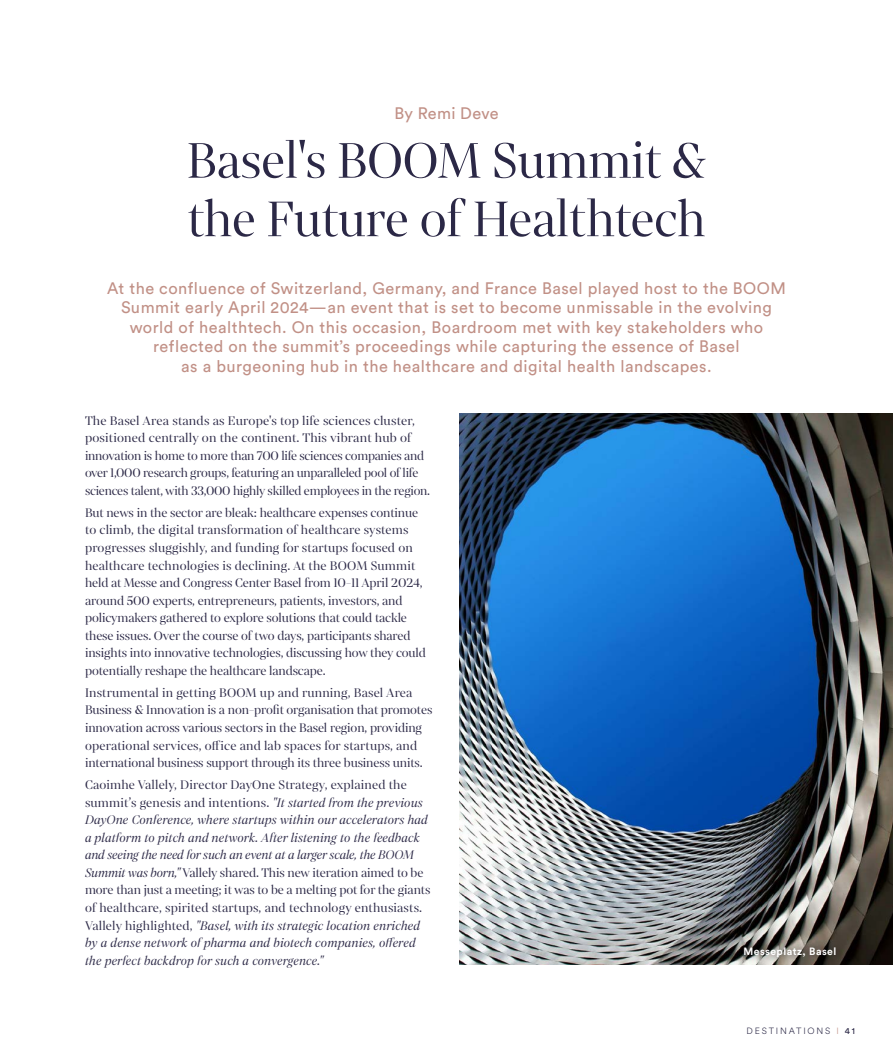
<style>
.page{position:relative;width:893px;height:1063px;background:#fff}
.page>*{position:absolute;margin:0;border:0;box-sizing:border-box;transform-origin:0 0}
.t1{font:54px/58.5px "Mixta Pro";letter-spacing:-.01em;color:#2b2846}
.t2{font:16.5px/19.5px "Circular Std";letter-spacing:.03em;color:#c19086;text-align:center}
.t3{font:13.5px/17.5px "Mixta Pro";letter-spacing:-.01em;color:#2b2846}
.t4{font:italic 13.5px/17.5px "Mixta Pro";letter-spacing:.01em;color:#2b2846}
.t5{font:700 10.5px "Circular Std";letter-spacing:.04em;color:#fff}
.t6{font:300 9px "Circular Spotify Text";letter-spacing:.2em;color:#2b2846}
.s1{font-style:normal}
.s2{color:#c19086}
.s3{font-family:"Circular Std";font-weight:400}
</style>
<div class="page">
<img style="left:459px;top:413px;width:434px;height:552px">
<div style="left:736px;top:939px;width:108px;height:25px;background:#000;opacity:.75"></div>
<p class="t2" style="left:394px;top:103px;width:106px">By Remi Deve</p>
<h1 class="t1" style="left:187px;top:132px;width:521px">Basel's BOOM Summit &amp; the Future of Healthtech</h1>
<p class="t2" style="left:107px;top:278px;width:680px">At the confluence of Switzerland, Germany, and France Basel played host to the BOOM Summit early April 2024—an event that is set to become unmissable in the evolving world of healthtech. On this occasion, Boardroom met with key stakeholders who reflected on the summit’s proceedings while capturing the essence of Basel<br>as a burgeoning hub in the healthcare and digital health landscapes.</p>
<p class="t3" style="left:85px;top:412px;width:347px">The Basel Area stands as Europe's top life sciences cluster, positioned centrally on the continent. This vibrant hub of innovation is home to more than 700 life sciences companies and over 1,000 research groups, featuring an unparalleled pool of life sciences talent, with 33,000 highly skilled employees in the region.</p>
<p class="t3" style="left:85px;top:504px;width:342px">But news in the sector are bleak: healthcare expenses continue to climb, the digital transformation of healthcare systems progresses sluggishly, and funding for startups focused on healthcare technologies is declining. At the BOOM Summit held at Messe and Congress Center Basel from 10-11 April 2024, around 500 experts, entrepreneurs, patients, investors, and policymakers gathered to explore solutions that could tackle these issues. Over the course of two days, participants shared insights into innovative technologies, discussing how they could potentially reshape the healthcare landscape.</p>
<p class="t3" style="left:85px;top:684px;width:349px">Instrumental in getting BOOM up and running, Basel Area Business &amp; Innovation is a non-profit organisation that promotes innovation across various sectors in the Basel region, providing operational services, office and lab spaces for startups, and international business support through its three business units.</p>
<p class="t4" style="left:85px;top:776px;width:347px"><span class="s1">Caoimhe Vallely, Director DayOne Strategy, explained the summit’s genesis and intentions.</span> "It started from the previous DayOne Conference, where startups within our accelerators had a platform to pitch and network. After listening to the feedback and seeing the need for such an event at a larger scale, the BOOM Summit was born," <span class="s1">Vallely shared. This new iteration aimed to be more than just a meeting; it was to be a melting pot for the giants of healthcare, spirited startups, and technology enthusiasts.<br>Vallely highlighted,</span> "Basel, with its strategic location enriched by a dense network of pharma and biotech companies, offered the perfect backdrop for such a convergence."</p>
<p class="t5" style="left:744px;top:944px;width:94px">Messeplatz, Basel</p>
<p class="t6" style="left:746px;top:1025px;width:110px">DESTINATIONS <span class="s2">I</span> <span class="s3">41</span></p>
</div>
